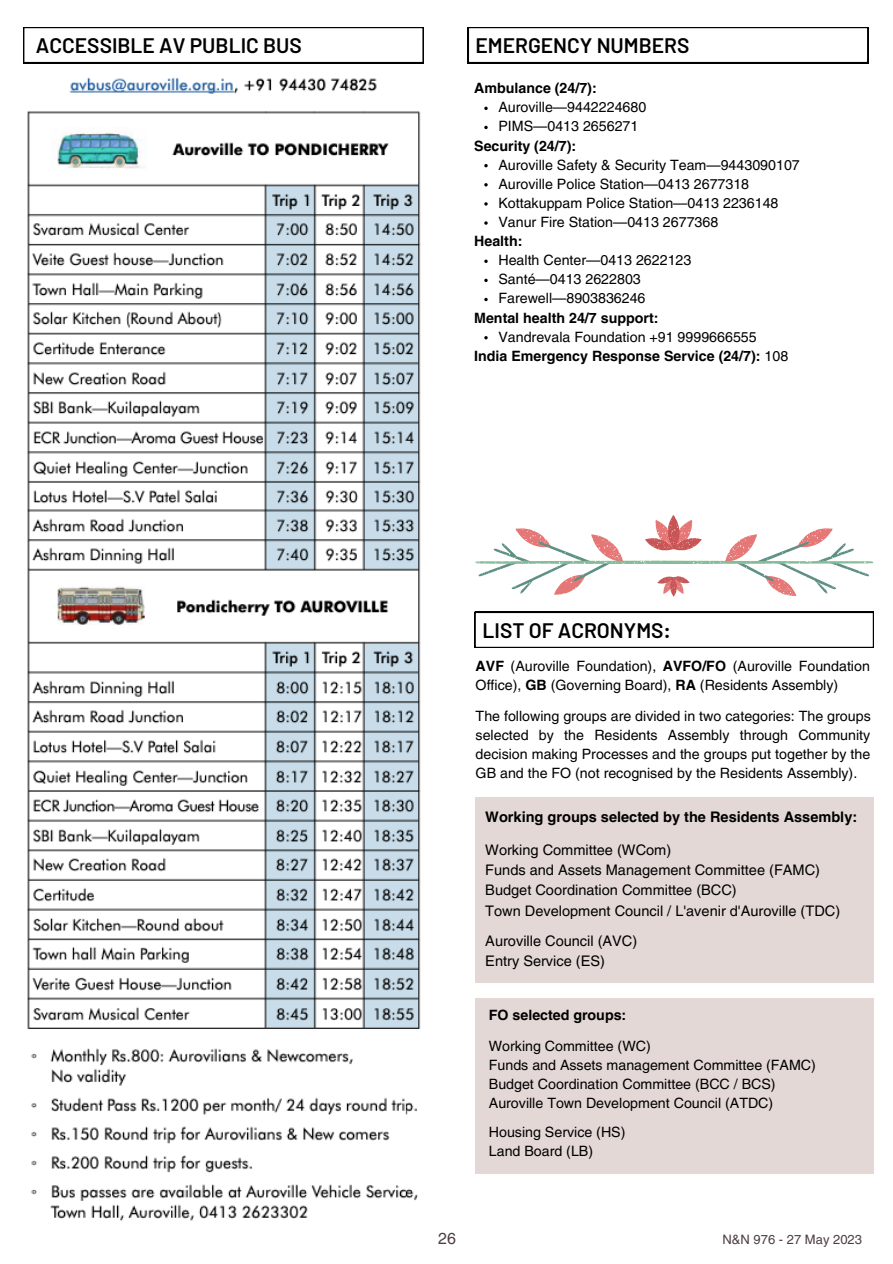
<style>
.page{position:relative;width:893px;height:1264px;background:#fff}
.page>*{position:absolute;margin:0;border:0;box-sizing:border-box;transform-origin:0 0}
.t1{font:600 21px "Barlow";color:#000}
.t2{font:16.05px "Helvetica LT Pro";color:#4e3e41}
.t3{font:14.55px "Helvetica LT Pro";color:#000}
.t4{font:700 14.55px "Helvetica LT Pro";color:#000}
.t5{font:14.25px/19px "Helvetica LT Pro";color:#000}
.t6{font:700 14.25px "Helvetica LT Pro";color:#000}
.t7{font:13.05px "Helvetica LT Pro";color:#4e3e41}
.s1{font-weight:400}
.s2{font-weight:700}
</style>
<div class="page">
<svg style="left:23px;top:27px;width:400px;height:36px"></svg>
<img style="left:27px;top:77px;width:394px;height:952px">
<svg style="left:468px;top:27px;width:400px;height:36px"></svg>
<img style="left:31px;top:1048px;width:387px;height:173px">
<div style="left:475px;top:797px;width:398px;height:185px;background:#e3d8d6"></div>
<div style="left:475px;top:998px;width:398px;height:175px;background:#e3d8d6"></div>
<svg style="left:474px;top:612px;width:399px;height:36px"></svg>
<svg style="left:475px;top:515px;width:398px;height:82px"></svg>
<svg style="left:484px;top:202px;width:3px;height:4px"></svg>
<svg style="left:484px;top:221px;width:3px;height:4px"></svg>
<p class="t1" style="left:36px;top:32px;width:267px">ACCESSIBLE AV PUBLIC BUS</p>
<p class="t1" style="left:475px;top:32px;width:215px">EMERGENCY NUMBERS</p>
<p class="t6" style="left:474px;top:83px;width:124px">Ambulance (24/7):</p>
<p class="t5" style="left:498px;top:99px;width:149px">Auroville—9442224680</p>
<p class="t5" style="left:498px;top:118px;width:141px">PIMS—0413 2656271</p>
<p class="t5" style="left:498px;top:156px;width:303px">Auroville Safety &amp; Security Team—9443090107</p>
<p class="t5" style="left:498px;top:175px;width:252px">Auroville Police Station—0413 2677318</p>
<p class="t5" style="left:498px;top:195px;width:281px">Kottakuppam Police Station—0413 2236148</p>
<p class="t5" style="left:498px;top:214px;width:221px">Vanur Fire Station—0413 2677368</p>
<p class="t5" style="left:498px;top:252px;width:194px">Health Center—0413 2622123</p>
<p class="t5" style="left:498px;top:271px;width:144px">Santé—0413 2622803</p>
<p class="t5" style="left:498px;top:290px;width:149px">Farewell—8903836246</p>
<p class="t5" style="left:498px;top:328px;width:260px">Vandrevala Foundation +91 9999666555</p>
<p class="t6" style="left:474px;top:140px;width:103px">Security (24/7):</p>
<p class="t6" style="left:474px;top:236px;width:50px">Health:</p>
<p class="t6" style="left:474px;top:312px;width:186px">Mental health 24/7 support:</p>
<p class="t6" style="left:474px;top:350px;width:315px">India Emergency Response Service (24/7): <span class="s1">108</span></p>
<p class="t1" style="left:482px;top:616px;width:190px">LIST OF ACRONYMS:</p>
<p class="t5" style="left:475px;top:657px;width:396px"><span class="s2">AVF</span> (Auroville Foundation), <span class="s2">AVFO/FO</span> (Auroville Foundation<br>Office), <span class="s2">GB</span> (Governing Board), <span class="s2">RA</span> (Residents Assembly)</p>
<p class="t5" style="left:475px;top:708px;width:396px;text-align:justify">The following groups are divided in two categories: The groups selected by the Residents Assembly through Community decision making Processes and the groups put together by the GB and the FO (not recognised by the Residents Assembly).</p>
<p class="t4" style="left:485px;top:811px;width:373px">Working groups selected by the Residents Assembly:</p>
<p class="t3" style="left:485px;top:844px;width:187px">Working Committee (WCom)</p>
<p class="t3" style="left:485px;top:864px;width:336px">Funds and Assets Management Committee (FAMC)</p>
<p class="t3" style="left:485px;top:884px;width:253px">Budget Coordination Committee (BCC)</p>
<p class="t3" style="left:485px;top:905px;width:356px">Town Development Council / L'avenir d'Auroville (TDC)</p>
<p class="t3" style="left:485px;top:935px;width:153px">Auroville Council (AVC)</p>
<p class="t3" style="left:485px;top:955px;width:121px">Entry Service (ES)</p>
<p class="t2" style="left:438px;top:1232px;width:19px">26</p>
<p class="t6" style="left:489px;top:1010px;width:139px">FO selected groups:</p>
<p class="t5" style="left:489px;top:1037px;width:163px">Working Committee (WC)</p>
<p class="t5" style="left:489px;top:1056px;width:328px">Funds and Assets management Committee (FAMC)</p>
<p class="t5" style="left:489px;top:1075px;width:288px">Budget Coordination Committee (BCC / BCS)</p>
<p class="t5" style="left:489px;top:1094px;width:286px">Auroville Town Development Council (ATDC)</p>
<p class="t5" style="left:489px;top:1124px;width:138px">Housing Service (HS)</p>
<p class="t5" style="left:489px;top:1143px;width:106px">Land Board (LB)</p>
<p class="t7" style="left:722px;top:1234px;width:141px">N&amp;N 976 - 27 May 2023</p>
</div>
